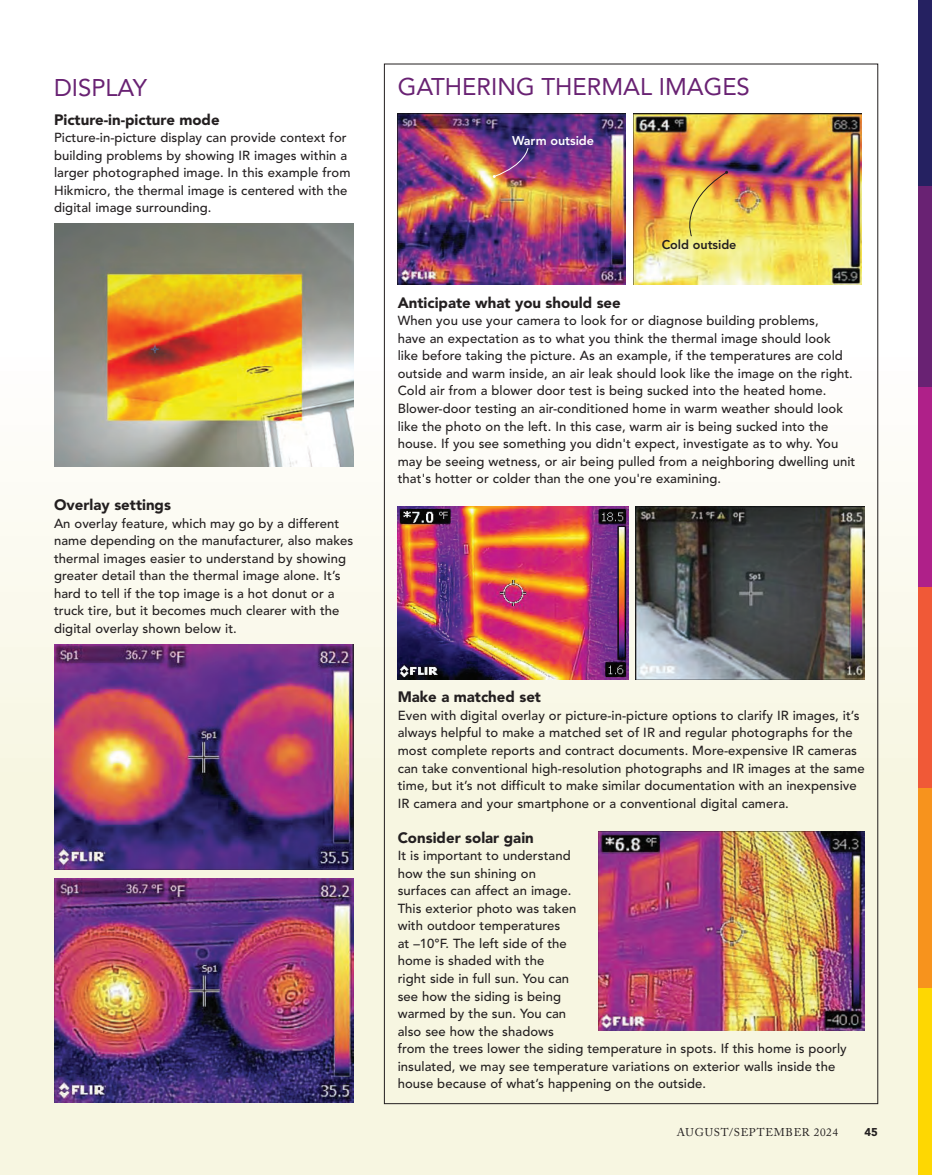
<style>
.page{position:relative;width:932px;height:1175px;background:#fff}
.page>*{position:absolute;margin:0;border:0;box-sizing:border-box;transform-origin:0 0}
.t1{font:24px "Avenir LT Std";color:#692273}
.t2{font:900 15px "Avenir LT Std";color:#231f20}
.t3{font:500 13.05px/17.5px "Avenir LT Std";letter-spacing:.005em;color:#231f20}
.t4{font:800 12.6px "Avenir LT Std";letter-spacing:-.005em;color:#fff}
.t5{font:800 12.6px "Avenir LT Std";letter-spacing:-.005em;color:#231f20}
.t6{font:11.25px "Adobe Caslon Pro";letter-spacing:.065em;color:#231f20}
.t7{font:900 11.25px "Avenir LT Std";color:#231f20}
</style>
<div class="page">
<div style="left:0;top:0;width:932px;height:1175px;background:linear-gradient(to bottom,#fffeff,#f3f1d8)"></div>
<div style="left:917px;top:0;width:15px;height:187px;background:#252161"></div>
<div style="left:917px;top:187px;width:15px;height:200px;background:#692273"></div>
<div style="left:917px;top:387px;width:15px;height:200px;background:#af2089"></div>
<div style="left:917px;top:587px;width:15px;height:201px;background:#f05937"></div>
<div style="left:917px;top:788px;width:15px;height:200px;background:#f7931d"></div>
<div style="left:917px;top:988px;width:15px;height:187px;background:#fed702"></div>
<img style="left:398px;top:507px;width:230px;height:173px">
<img style="left:635px;top:507px;width:229px;height:172px">
<img style="left:598px;top:831px;width:266px;height:199px">
<img style="left:54px;top:645px;width:300px;height:224px">
<img style="left:54px;top:878px;width:300px;height:224px">
<img style="left:54px;top:224px;width:300px;height:243px">
<img style="left:398px;top:113px;width:228px;height:171px">
<img style="left:633px;top:113px;width:228px;height:171px">
<svg style="left:492px;top:147px;width:36px;height:31px"></svg>
<svg style="left:678px;top:171px;width:50px;height:66px;background:#ebc84d"></svg>
<h1 class="t1" style="left:398px;top:73px;width:354px">GATHERING THERMAL IMAGES</h1>
<h1 class="t1" style="left:54px;top:74px;width:94px">DISPLAY</h1>
<p class="t2" style="left:54px;top:110px;width:167px">Picture-in-picture mode</p>
<p class="t3" style="left:54px;top:129px;width:298px">Picture-in-picture display can provide context for building problems by showing IR images within a larger photographed image. In this example from Hikmicro, the thermal image is centered with the digital image surrounding.</p>
<p class="t4" style="left:493px;top:132px;width:71px">Hot outside</p>
<p class="t4" style="left:512px;top:133px;width:83px">Warm outside</p>
<p class="t5" style="left:661px;top:237px;width:76px">Cold outside</p>
<p class="t2" style="left:54px;top:495px;width:118px">Overlay settings</p>
<p class="t3" style="left:54px;top:514px;width:301px">An overlay feature, which may go by a different name depending on the manufacturer, also makes thermal images easier to understand by showing greater detail than the thermal image alone. It’s hard to tell if the top image is a hot donut or a truck tire, but it becomes much clearer with the digital overlay shown below it.</p>
<p class="t2" style="left:398px;top:293px;width:225px">Anticipate what you should see</p>
<p class="t3" style="left:398px;top:312px;width:459px">When you use your camera to look for or diagnose building problems,<br>have an expectation as to what you think the thermal image should look<br>like before taking the picture. As an example, if the temperatures are cold outside and warm inside, an air leak should look like the image on the right.<br>Cold air from a blower door test is being sucked into the heated home.<br>Blower-door testing an air-conditioned home in warm weather should look like the photo on the left. In this case, warm air is being sucked into the house. If you see something you didn't expect, investigate as to why. You may be seeing wetness, or air being pulled from a neighboring dwelling unit that's hotter or colder than the one you're examining.</p>
<p class="t2" style="left:398px;top:688px;width:145px">Make a matched set</p>
<p class="t3" style="left:398px;top:707px;width:468px">Even with digital overlay or picture-in-picture options to clarify IR images, it’s always helpful to make a matched set of IR and regular photographs for the most complete reports and contract documents. More-expensive IR cameras can take conventional high-resolution photographs and IR images at the same time, but it’s not difficult to make similar documentation with an inexpensive IR camera and your smartphone or a conventional digital camera.</p>
<p class="t2" style="left:398px;top:828px;width:138px">Consider solar gain</p>
<p class="t3" style="left:398px;top:847px;width:450px">It is important to understand<br>how the sun shining on<br>surfaces can affect an image.<br>This exterior photo was taken<br>with outdoor temperatures<br>at –10°F. The left side of the<br>home is shaded with the<br>right side in full sun. You can<br>see how the siding is being<br>warmed by the sun. You can<br>also see how the shadows<br>from the trees lower the siding temperature in spots. If this home is poorly insulated, we may see temperature variations on exterior walls inside the house because of what’s happening on the outside.</p>
<p class="t6" style="left:676px;top:1125px;width:163px">AUGUST/SEPTEMBER 2024</p>
<p class="t7" style="left:864px;top:1124px;width:15px">45</p>
</div>
